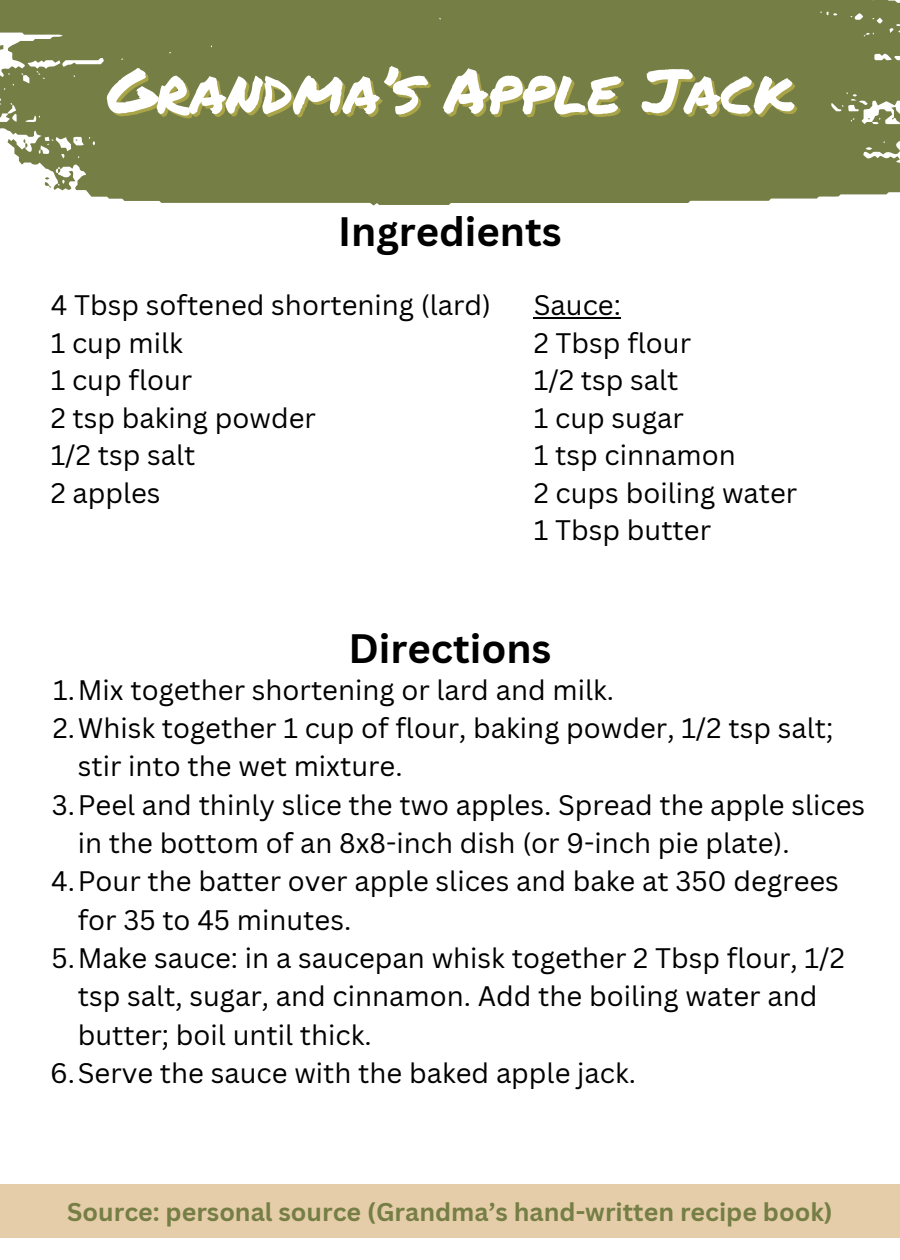
<style>
.page{position:relative;width:900px;height:1260px;background:#fff}
.page>*{position:absolute;margin:0;border:0;box-sizing:border-box;transform-origin:0 0}
.t1{font:62.5px "Permanent Marker";color:#fff}
.t2{font:700 40px "Canva Sans";color:#000}
.t3{font:27.5px/38.2px "Canva Sans";color:#000}
.t4{font:700 25px "Canva Sans";color:#757e45}
</style>
<div class="page">
<div style="left:0;top:0;width:900px;height:206px;background:#757e45"></div>
<svg style="left:0;top:45px;width:3px;height:5px"></svg>
<svg style="left:23px;top:139px;width:5px;height:9px"></svg>
<svg style="left:891px;top:117px;width:4px;height:3px"></svg>
<svg style="left:44px;top:177px;width:7px;height:12px"></svg>
<div style="left:0;top:1184px;width:900px;height:54px;background:#e6cdaa"></div>
<hr style="left:534px;top:317px;width:87px;height:2px;background:#000">
<p class="t1" style="left:107px;top:44px;width:688px">Grandma’s Apple Jack</p>
<h1 class="t2" style="left:338px;top:203px;width:225px">Ingredients</h1>
<h2 class="t3" style="left:51px;top:286px;width:442px">4 Tbsp softened shortening (lard)</h2>
<p class="t3" style="left:51px;top:323px;width:134px">1 cup milk</p>
<p class="t3" style="left:51px;top:361px;width:143px">1 cup flour</p>
<p class="t3" style="left:51px;top:398px;width:267px">2 tsp baking powder</p>
<p class="t3" style="left:51px;top:436px;width:146px">1/2 tsp salt</p>
<p class="t3" style="left:51px;top:473px;width:111px">2 apples</p>
<h2 class="t3" style="left:534px;top:286px;width:89px">Sauce:</h2>
<p class="t3" style="left:534px;top:323px;width:159px">2 Tbsp flour</p>
<p class="t3" style="left:534px;top:361px;width:146px">1/2 tsp salt</p>
<p class="t3" style="left:534px;top:398px;width:152px">1 cup sugar</p>
<p class="t3" style="left:534px;top:436px;width:203px">1 tsp cinnamon</p>
<p class="t3" style="left:534px;top:473px;width:265px">2 cups boiling water</p>
<p class="t3" style="left:534px;top:511px;width:179px">1 Tbsp butter</p>
<p class="t2" style="left:348px;top:620px;width:205px">Directions</p>
<p class="t3" style="left:53px;top:670px;width:562px">1.Mix together shortening or lard and milk.</p>
<p class="t3" style="left:78px;top:708px;width:757px;text-indent:-25px">2.Whisk together 1 cup of flour, baking powder, 1/2 tsp salt; stir into the wet mixture.</p>
<p class="t3" style="left:78px;top:785px;width:789px;text-indent:-26px">3.Peel and thinly slice the two apples. Spread the apple slices in the bottom of an 8x8-inch dish (or 9-inch pie plate).</p>
<p class="t3" style="left:78px;top:861px;width:763px;text-indent:-27px">4.Pour the batter over apple slices and bake at 350 degrees for 35 to 45 minutes.</p>
<p class="t3" style="left:78px;top:938px;width:769px;text-indent:-26px">5.Make sauce: in a saucepan whisk together 2 Tbsp flour, 1/2 tsp salt, sugar, and cinnamon. Add the boiling water and butter; boil until thick.</p>
<p class="t3" style="left:50px;top:1053px;width:587px">6.Serve the sauce with the baked apple jack.</p>
<p class="t4" style="left:67px;top:1194px;width:767px">Source: personal source (Grandma’s hand-written recipe book)</p>
</div>
